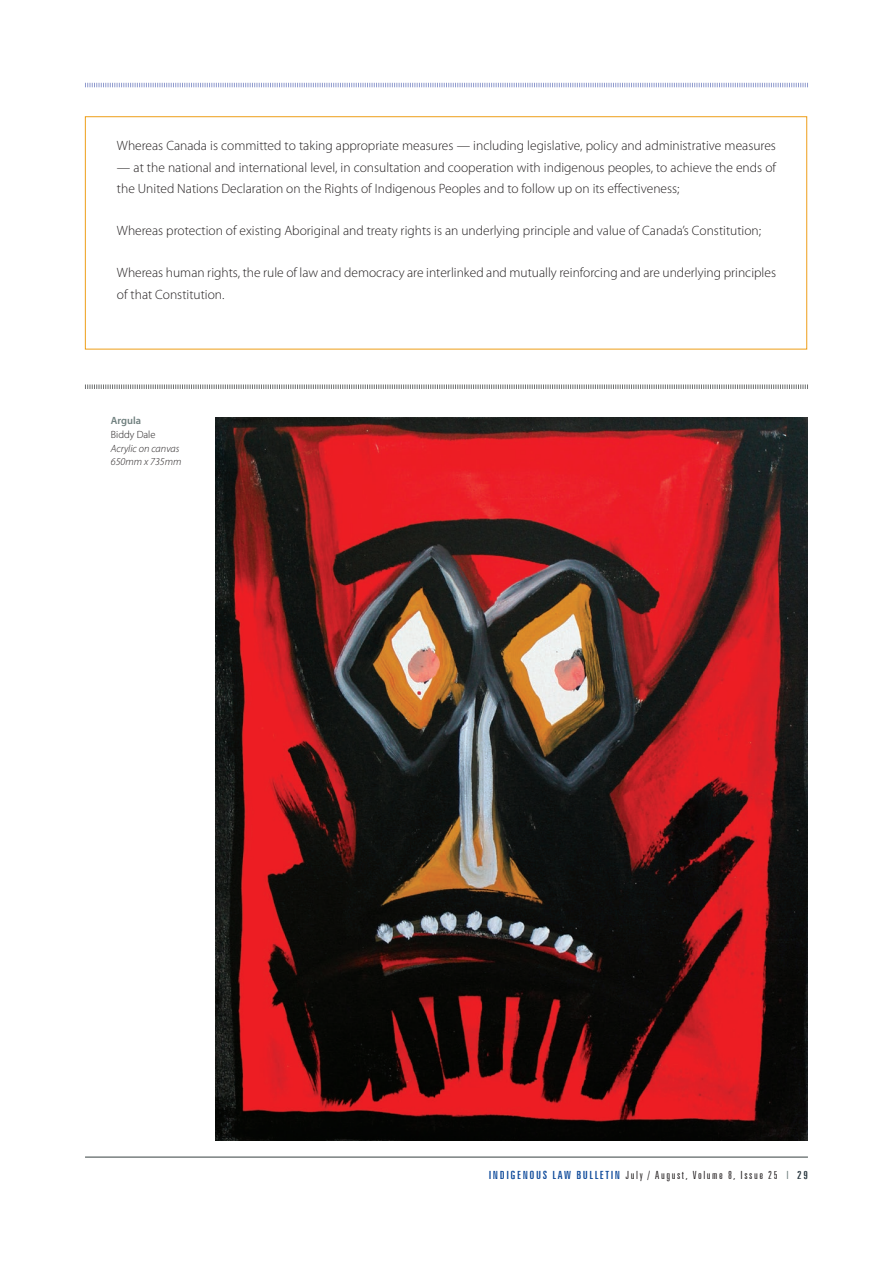
<style>
.page{position:relative;width:893px;height:1263px;background:#fff}
.page>*{position:absolute;margin:0;border:0;box-sizing:border-box;transform-origin:0 0}
.t1{font:300 13.5px/21.1px "Myriad Pro";color:#231f20}
.t2{font:300 extra-condensed 11.25px "Zurich BT";letter-spacing:.12em;color:#231f20;scale:1.15 1}
.t3{font:italic 300 10.5px/13.5px "Myriad Pro";color:#231f20}
.t4{font:300 10.5px "Myriad Pro";color:#231f20}
.t5{font:600 10.5px "Myriad Pro";color:#6f7f7e}
.s1{font-weight:400;color:#0d499a}
.s2{color:#6f7f7e}
.s3{font-weight:400;color:#28373f}
</style>
<div class="page">
<hr style="left:85px;top:1157px;width:723px;height:1px;background:#364141">
<svg style="left:85px;top:82px;width:723px;height:6px"></svg>
<div style="left:85px;top:116px;width:722px;height:233px;border:1px solid #ee9e18"></div>
<svg style="left:85px;top:384px;width:723px;height:5px"></svg>
<img style="left:216px;top:417px;width:592px;height:724px">
<p class="t1" style="left:117px;top:136px;width:660px">Whereas Canada is committed to taking appropriate measures — including legislative, policy and administrative measures</p>
<p class="t1" style="left:117px;top:157px;width:661px">— at the national and international level, in consultation and cooperation with indigenous peoples, to achieve the ends of the United Nations Declaration on the Rights of Indigenous Peoples and to follow up on its effectiveness;</p>
<p class="t1" style="left:117px;top:220px;width:646px">Whereas protection of existing Aboriginal and treaty rights is an underlying principle and value of Canada’s Constitution;</p>
<p class="t1" style="left:117px;top:262px;width:661px">Whereas human rights, the rule of law and democracy are interlinked and mutually reinforcing and are underlying principles of that Constitution.</p>
<p class="t5" style="left:111px;top:415px;width:32px">Argula</p>
<p class="t4" style="left:111px;top:429px;width:46px">Biddy Dale</p>
<p class="t3" style="left:111px;top:441px;width:72px">Acrylic on canvas<br>650mm x 735mm</p>
<p class="t2" style="left:489px;top:1169px;width:279px"><span class="s1">INDIGENOUS LAW BULLETIN</span> July / August, Volume 8, Issue 25 <span class="s2">I</span> <span class="s3">29</span></p>
</div>
